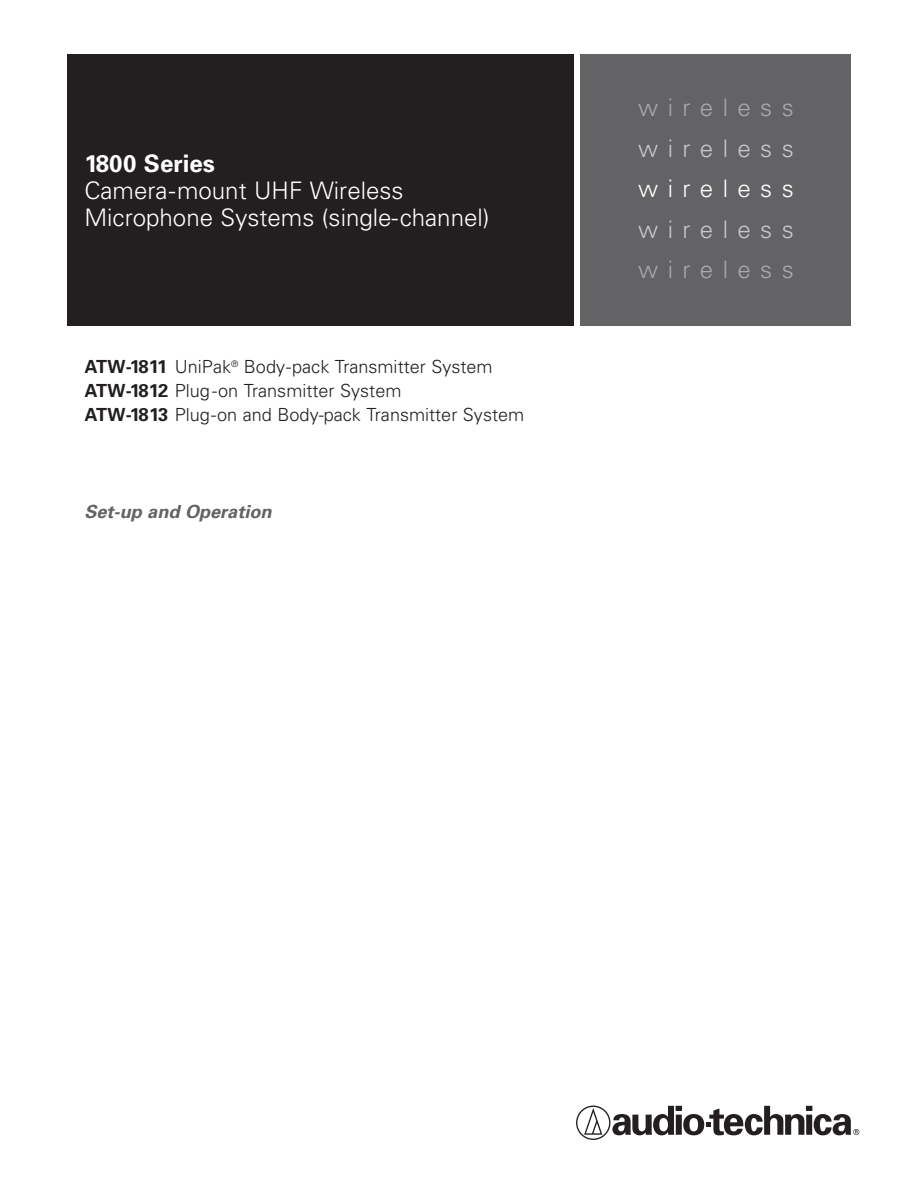
<style>
.page{position:relative;width:918px;height:1188px;background:#fff}
.page>*{position:absolute;margin:0;border:0;box-sizing:border-box;transform-origin:0 0}
.t1{font:300 24.15px/27.2px "Univers";color:#fff}
.t2{font:300 24.15px "Univers";letter-spacing:.39em;color:#a8a9ad}
.t3{font:300 24.15px "Univers";letter-spacing:.39em;color:#c7c8ca}
.t4{font:700 24.15px "Univers";color:#fff}
.t5{font:300 24.15px "Univers";letter-spacing:.39em;color:#fff}
.t6{font:300 18.15px/24.2px "Univers";color:#231f20}
.t7{font:italic 700 18.15px "Univers";color:#636366}
.s1{font-weight:700}
.s2{font-weight:700;font-size:18.45px}
</style>
<div class="page">
<div style="left:580px;top:54px;width:271px;height:272px;background:#636366"></div>
<div style="left:68px;top:54px;width:506px;height:272px;background:#231f20"></div>
<svg style="left:576px;top:1106px;width:283px;height:34px"></svg>
<h1 class="t4" style="left:84px;top:155px;width:132px">1800 Series</h1>
<h1 class="t1" style="left:84px;top:179px;width:407px">Camera-mount UHF Wireless<br>Microphone Systems (single-channel)</h1>
<p class="t6" style="left:84px;top:356px;width:441px"><span class="s1">ATW-</span><span class="s2">1811</span> UniPak<sup>®</sup> Body-pack Transmitter System<br><span class="s1">ATW-</span><span class="s2">1812</span> Plug-on Transmitter System<br><span class="s1">ATW-</span><span class="s2">1813</span> Plug-on and Body-pack Transmitter System</p>
<p class="t7" style="left:84px;top:505px;width:189px">Set-up and Operation</p>
<h1 class="t2" style="left:638px;top:99px;width:157px">wireless</h1>
<h1 class="t3" style="left:638px;top:139px;width:157px">wireless</h1>
<h1 class="t5" style="left:638px;top:180px;width:157px">wireless</h1>
<h1 class="t3" style="left:638px;top:220px;width:157px">wireless</h1>
<h1 class="t2" style="left:638px;top:261px;width:157px">wireless</h1>
</div>
